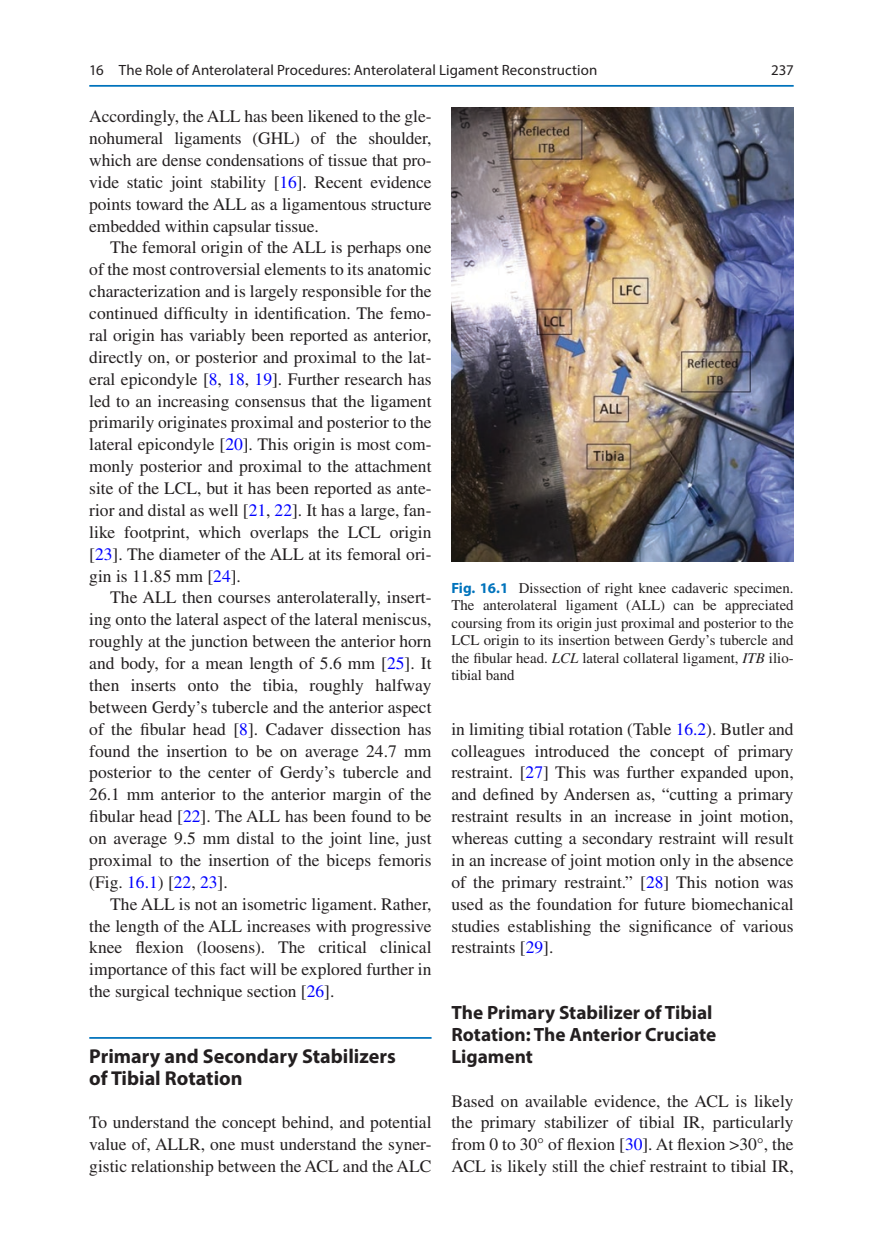
<style>
.page{position:relative;width:883px;height:1260px;background:#fff}
.page>*{position:absolute;margin:0;border:0;box-sizing:border-box;transform-origin:0 0}
.t1{font:700 20.12px/21.9px "Myriad Pro";color:#231f20}
.t2{font:700 19.25px/21.9px "Myriad Pro";color:#231f20}
.t3{font:17.5px/21.9px "Times LT Std";color:#231f20;text-align:justify}
.t4{font:14.88px/17.5px "Times LT Std";color:#231f20;text-align:justify}
.t5{font:14.88px "Myriad Pro Regular 3";letter-spacing:.005em;color:#231f20}
.t6{font:14.88px "Myriad Pro";color:#231f20}
.s1{color:#00f}
.s2{font-family:"Myriad Pro";font-weight:700;color:#0073bc}
.s3{font-style:italic}
</style>
<div class="page">
<hr style="left:89px;top:1037px;width:343px;height:2px;background:#0073bc">
<img style="left:452px;top:107px;width:341px;height:455px">
<hr style="left:89px;top:85px;width:705px;height:2px;background:#0073bc">
<p class="t5" style="left:89px;top:61px;width:510px">16 The Role of Anterolateral Procedures: Anterolateral Ligament Reconstruction</p>
<p class="t6" style="left:771px;top:61px;width:24px">237</p>
<p class="t3" style="left:89px;top:105px;width:344px">Accordingly, the ALL has been likened to the gle&shy;nohumeral ligaments (GHL) of the shoulder, which are dense condensations of tissue that pro&shy;vide static joint stability [<span class="s1">16</span>]. Recent evidence points toward the ALL as a ligamentous structure embedded within capsular tissue.</p>
<p class="t3" style="left:89px;top:237px;width:344px;text-indent:21px">The femoral origin of the ALL is perhaps one of the most controversial elements to its anatomic characterization and is largely responsible for the continued difficulty in identification. The femo&shy;ral origin has variably been reported as anterior, directly on, or posterior and proximal to the lat&shy;eral epicondyle [<span class="s1">8</span>, <span class="s1">18</span>, <span class="s1">19</span>]. Further research has led to an increasing consensus that the ligament primarily originates proximal and posterior to the lateral epicondyle [<span class="s1">20</span>]. This origin is most com&shy;monly posterior and proximal to the attachment site of the LCL, but it has been reported as ante&shy;rior and distal as well [<span class="s1">21</span>, <span class="s1">22</span>]. It has a large, fan&shy;like footprint, which overlaps the LCL origin [<span class="s1">23</span>]. The diameter of the ALL at its femoral ori&shy;gin is 11.85 mm [<span class="s1">24</span>].</p>
<p class="t3" style="left:89px;top:587px;width:344px;text-indent:21px">The ALL then courses anterolaterally, insert&shy;ing onto the lateral aspect of the lateral meniscus, roughly at the junction between the anterior horn and body, for a mean length of 5.6 mm [<span class="s1">25</span>]. It then inserts onto the tibia, roughly halfway between Gerdy’s tubercle and the anterior aspect of the fibular head [<span class="s1">8</span>]. Cadaver dissection has found the insertion to be on average 24.7 mm posterior to the center of Gerdy’s tubercle and 26.1 mm anterior to the anterior margin of the fibular head [<span class="s1">22</span>]. The ALL has been found to be on average 9.5 mm distal to the joint line, just proximal to the insertion of the biceps femoris (Fig. <span class="s1">16.1</span>) [<span class="s1">22</span>, <span class="s1">23</span>].</p>
<p class="t3" style="left:89px;top:893px;width:344px;text-indent:21px">The ALL is not an isometric ligament. Rather, the length of the ALL increases with progressive knee flexion (loosens). The critical clinical importance of this fact will be explored further in the surgical technique section [<span class="s1">26</span>].</p>
<p class="t1" style="left:89px;top:1044px;width:308px">Primary and Secondary Stabilizers of Tibial Rotation</p>
<p class="t3" style="left:89px;top:1112px;width:344px">To understand the concept behind, and potential value of, ALLR, one must understand the syner&shy;gistic relationship between the ACL and the ALC</p>
<p class="t4" style="left:451px;top:579px;width:344px"><span class="s2">Fig. 16.1</span> Dissection of right knee cadaveric specimen.<br>The anterolateral ligament (ALL) can be appreciated coursing from its origin just proximal and posterior to the LCL origin to its insertion between Gerdy’s tubercle and the fibular head. <span class="s3">LCL</span> lateral collateral ligament, <span class="s3">ITB</span> ilio&shy;tibial band</p>
<p class="t3" style="left:451px;top:718px;width:344px">in limiting tibial rotation (Table <span class="s1">16.2</span>). Butler and colleagues introduced the concept of primary restraint. [<span class="s1">27</span>] This was further expanded upon, and defined by Andersen as, “cutting a primary restraint results in an increase in joint motion, whereas cutting a secondary restraint will result in an increase of joint motion only in the absence of the primary restraint.” [<span class="s1">28</span>] This notion was used as the foundation for future biomechanical studies establishing the significance of various restraints [<span class="s1">29</span>].</p>
<p class="t2" style="left:451px;top:1001px;width:266px">The Primary Stabilizer of Tibial<br>Rotation: The Anterior Cruciate<br>Ligament</p>
<p class="t3" style="left:451px;top:1090px;width:344px">Based on available evidence, the ACL is likely the primary stabilizer of tibial IR, particularly from 0 to 30° of flexion [<span class="s1">30</span>]. At flexion &gt;30°, the ACL is likely still the chief restraint to tibial IR,</p>
</div>
